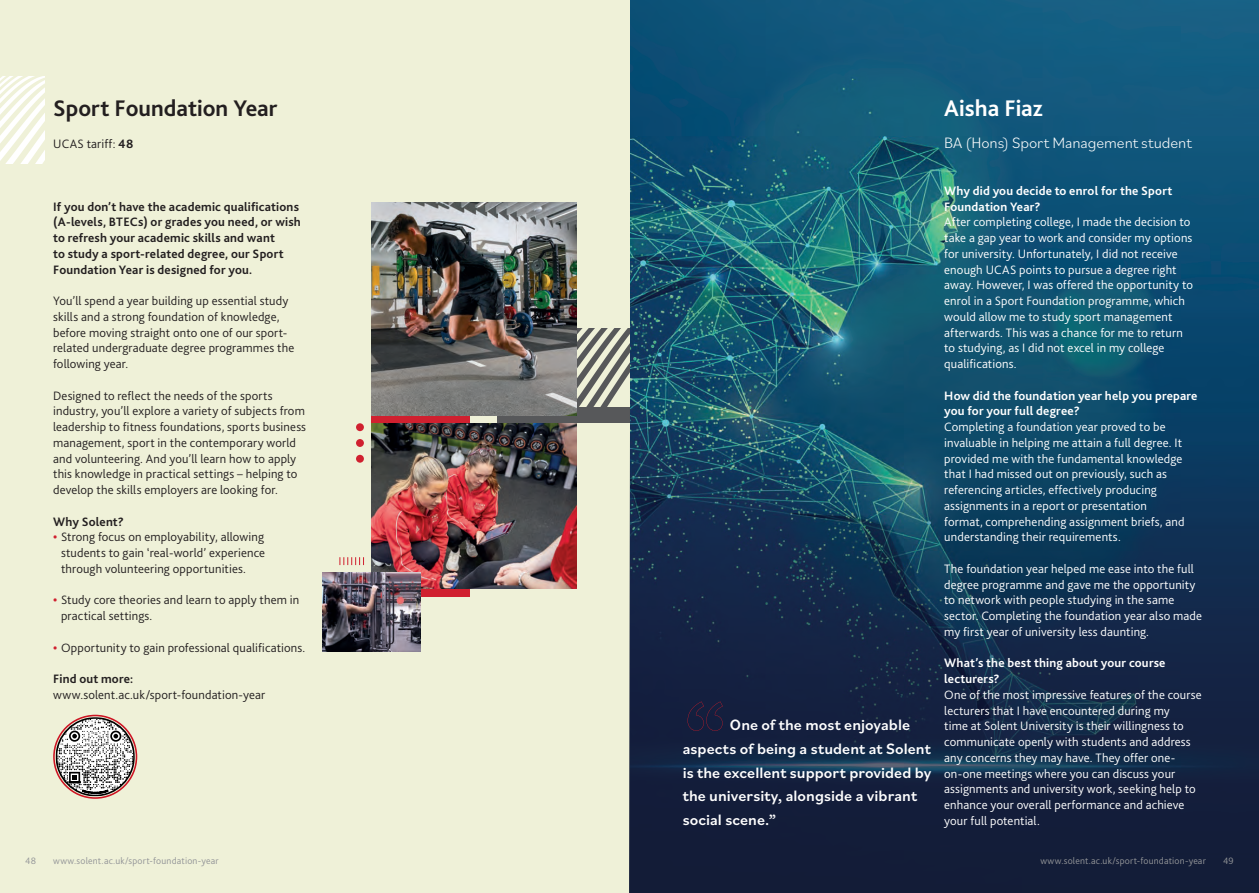
<style>
.page{position:relative;width:1259px;height:893px;background:#fff}
.page>*{position:absolute;margin:0;border:0;box-sizing:border-box;transform-origin:0 0}
.t1{font:700 23.7px "Bliss";color:#231f20}
.t2{font:700 23.7px "Bliss";color:#fff}
.t3{font:500 15.75px/23.7px "Bilo";letter-spacing:.005em;color:#fff}
.t4{font:300 15.75px "Bilo";letter-spacing:-.005em;color:#fff}
.t5{font:300 12.75px/15.8px "Bliss";letter-spacing:.01em;color:#fff}
.t6{font:300 12.75px/15.8px "Bliss";letter-spacing:.01em;color:#231f20}
.t7{font:700 12.75px/15.8px "Bliss";letter-spacing:.015em;color:#231f20}
.t8{font:700 12.75px/15.8px "Bliss";letter-spacing:.015em;color:#fff}
.t9{font:300 9.75px "Bliss";letter-spacing:.02em;color:#939598}
.s1{font-weight:700}
.s2{font-weight:700;color:#d0202f}
</style>
<div class="page">
<img style="left:629px;top:0;width:630px;height:313px">
<div style="left:0;top:0;width:629px;height:893px;background:#eff1d8"></div>
<svg style="left:0;top:77px;width:44px;height:86px"></svg>
<div style="left:497px;top:408px;width:132px;height:15px;background:#57585a"></div>
<div style="left:372px;top:364px;width:98px;height:233px;background:#d0202f"></div>
<div style="left:356px;top:423px;width:8px;height:8px;background:#d0202f;border-radius:50%"></div>
<div style="left:356px;top:439px;width:8px;height:8px;background:#d0202f;border-radius:50%"></div>
<div style="left:356px;top:455px;width:8px;height:8px;background:#d0202f;border-radius:50%"></div>
<svg style="left:629px;top:313px;width:630px;height:580px;background:#143552"></svg>
<svg style="left:687px;top:701px;width:36px;height:30px"></svg>
<svg style="left:56px;top:717px;width:79px;height:79px"></svg>
<div style="left:53px;top:715px;width:84px;height:84px;border:2px solid #cd1423;border-radius:50%"></div>
<svg style="left:576px;top:329px;width:53px;height:83px"></svg>
<svg style="left:339px;top:557px;width:25px;height:8px"></svg>
<img style="left:372px;top:203px;width:204px;height:212px">
<img style="left:372px;top:423px;width:204px;height:166px">
<img style="left:323px;top:573px;width:98px;height:79px">
<h1 class="t1" style="left:53px;top:94px;width:226px">Sport Foundation Year</h1>
<p class="t6" style="left:53px;top:136px;width:82px">UCAS tariff: <span class="s1">48</span></p>
<p class="t7" style="left:53px;top:199px;width:249px">If you don’t have the academic qualifications (A-levels, BTECs) or grades you need, or wish to refresh your academic skills and want<br>to study a sport-related degree, our Sport Foundation Year is designed for you.</p>
<p class="t6" style="left:53px;top:293px;width:243px">You’ll spend a year building up essential study skills and a strong foundation of knowledge, before moving straight onto one of our sport&shy;related undergraduate degree programmes the following year.</p>
<p class="t6" style="left:53px;top:388px;width:254px">Designed to reflect the needs of the sports industry, you’ll explore a variety of subjects from leadership to fitness foundations, sports business management, sport in the contemporary world and volunteering. And you’ll learn how to apply this knowledge in practical settings – helping to develop the skills employers are looking for.</p>
<p class="t7" style="left:53px;top:514px;width:72px">Why Solent?</p>
<p class="t6" style="left:61px;top:529px;width:205px;text-align:justify;text-indent:-8px"><span class="s2">•</span> Strong focus on employability, allowing students to gain ‘real-world’ experience through volunteering opportunities.</p>
<p class="t6" style="left:61px;top:592px;width:240px;text-indent:-8px"><span class="s2">•</span> Study core theories and learn to apply them in practical settings.</p>
<p class="t6" style="left:53px;top:640px;width:254px"><span class="s2">•</span> Opportunity to gain professional qualifications.</p>
<p class="t7" style="left:53px;top:671px;width:82px">Find out more:</p>
<p class="t6" style="left:53px;top:687px;width:214px">www.solent.ac.uk/sport-foundation-year</p>
<p class="t3" style="left:682px;top:713px;width:250px;text-indent:47px">One of the most enjoyable aspects of being a student at Solent is the excellent support provided by the university, alongside a vibrant social scene.”</p>
<h1 class="t2" style="left:944px;top:94px;width:100px">Aisha Fiaz</h1>
<p class="t4" style="left:944px;top:132px;width:249px">BA (Hons) Sport Management student</p>
<p class="t8" style="left:944px;top:183px;width:230px">Why did you decide to enrol for the Sport<br>Foundation Year?</p>
<p class="t5" style="left:944px;top:214px;width:250px">After completing college, I made the decision to take a gap year to work and consider my options for university. Unfortunately, I did not receive enough UCAS points to pursue a degree right away. However, I was offered the opportunity to enrol in a Sport Foundation programme, which would allow me to study sport management afterwards. This was a chance for me to return to studying, as I did not excel in my college qualifications.</p>
<p class="t8" style="left:944px;top:388px;width:255px">How did the foundation year help you prepare you for your full degree?</p>
<p class="t5" style="left:944px;top:419px;width:242px">Completing a foundation year proved to be invaluable in helping me attain a full degree. It provided me with the fundamental knowledge that I had missed out on previously, such as referencing articles, effectively producing assignments in a report or presentation format, comprehending assignment briefs, and understanding their requirements.</p>
<p class="t5" style="left:944px;top:561px;width:259px">The foundation year helped me ease into the full degree programme and gave me the opportunity to network with people studying in the same sector. Completing the foundation year also made my first year of university less daunting.</p>
<p class="t8" style="left:944px;top:655px;width:223px">What’s the best thing about your course lecturers?</p>
<p class="t5" style="left:944px;top:687px;width:259px">One of the most impressive features of the course lecturers that I have encountered during my<br>time at Solent University is their willingness to communicate openly with students and address any concerns they may have. They offer one&shy;on-one meetings where you can discuss your assignments and university work, seeking help to enhance your overall performance and achieve your full potential.</p>
<p class="t9" style="left:25px;top:855px;width:13px">48</p>
<p class="t9" style="left:53px;top:855px;width:167px">www.solent.ac.uk/sport-foundation-year</p>
<p class="t9" style="left:1040px;top:855px;width:167px">www.solent.ac.uk/sport-foundation-year</p>
<p class="t9" style="left:1223px;top:855px;width:12px">49</p>
</div>
